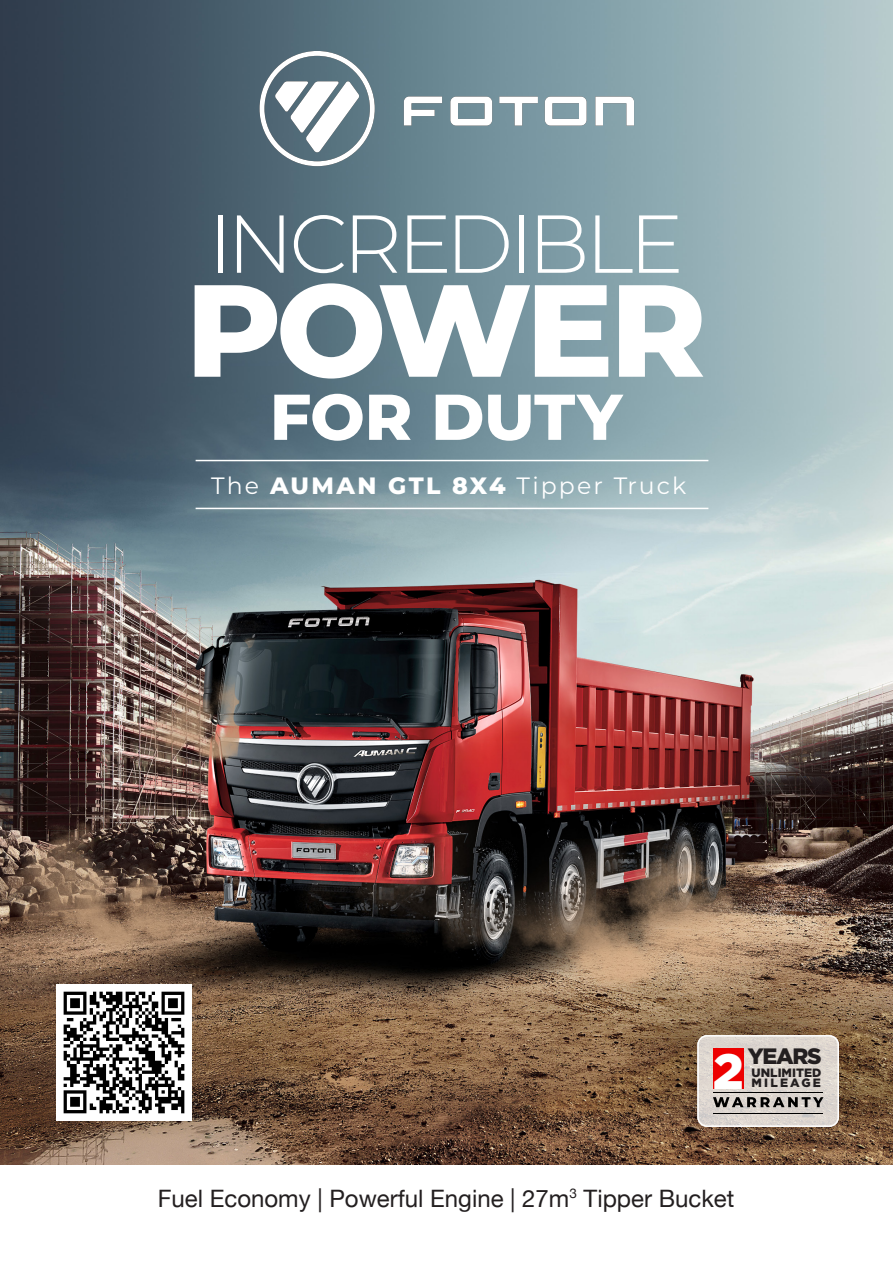
<style>
.page{position:relative;width:893px;height:1263px;background:#fff}
.page>*{position:absolute;margin:0;border:0;box-sizing:border-box;transform-origin:0 0}
.t1{font:800 130.8px "Montserrat";letter-spacing:-.045em;color:#fff}
.t2{font:300 81.9px "Montserrat";letter-spacing:-.055em;color:#fff}
.t3{font:800 64.5px "Montserrat";letter-spacing:-.01em;color:#fff}
.t4{font:900 49.65px "Gotham";color:#fff}
.t5{font:24px "Helvetica Neue";color:#231f20}
.t6{font:23.55px "Montserrat";letter-spacing:.09em;color:#fff}
.t7{font:900 22.2px "Gotham";letter-spacing:-.06em;color:#231f20}
.t8{font:21px "Helvetica Neue";color:#231f20}
.t9{font:900 12px/10.1px "Gotham";color:#231f20}
.s1{font-weight:800}
</style>
<div class="page">
<img style="left:0;top:0;width:893px;height:1165px">
<img style="left:56px;top:984px;width:136px;height:136px">
<svg style="left:260px;top:51px;width:115px;height:115px"></svg>
<svg style="left:499px;top:97px;width:39px;height:29px"></svg>
<svg style="left:404px;top:96px;width:38px;height:30px"></svg>
<svg style="left:595px;top:97px;width:39px;height:29px"></svg>
<svg style="left:545px;top:97px;width:42px;height:29px"></svg>
<svg style="left:450px;top:97px;width:42px;height:29px"></svg>
<hr style="left:196px;top:460px;width:512px;height:1px;background:#fff">
<hr style="left:196px;top:508px;width:512px;height:1px;background:#fff">
<svg style="left:698px;top:1036px;width:140px;height:90px;fill:#ddd6cf"></svg>
<div style="left:697px;top:1035px;width:142px;height:92px;border:2px solid #fff;border-radius:9px"></div>
<div style="left:713px;top:1048px;width:30px;height:40px;background:#ed0000"></div>
<hr style="left:713px;top:1092px;width:109px;height:1px;background:#000">
<hr style="left:713px;top:1112px;width:109px;height:1px;background:#000">
<svg style="left:713px;top:1097px;width:110px;height:10px"></svg>
<p class="t2" style="left:208px;top:188px;width:477px">INCREDIBLE</p>
<p class="t1" style="left:185px;top:234px;width:523px">POWER</p>
<p class="t3" style="left:270px;top:370px;width:354px">FOR DUTY</p>
<p class="t6" style="left:211px;top:469px;width:477px">The <span class="s1">AUMAN GTL 8X4</span> Tipper Truck</p>
<p class="t7" style="left:748px;top:1044px;width:75px">YEARS</p>
<p class="t4" style="left:713px;top:1042px;width:33px">2</p>
<p class="t9" style="left:752px;top:1067px;width:71px">UNLIMITED<br>MILEAGE</p>
<p class="t8" style="left:183px;top:1181px;width:528px">Fuel Economy | Powerful Engine | Excellent Load Carrier</p>
<p class="t5" style="left:158px;top:1181px;width:578px">Fuel Economy | Powerful Engine | 27m<sup>3</sup> Tipper Bucket</p>
</div>
